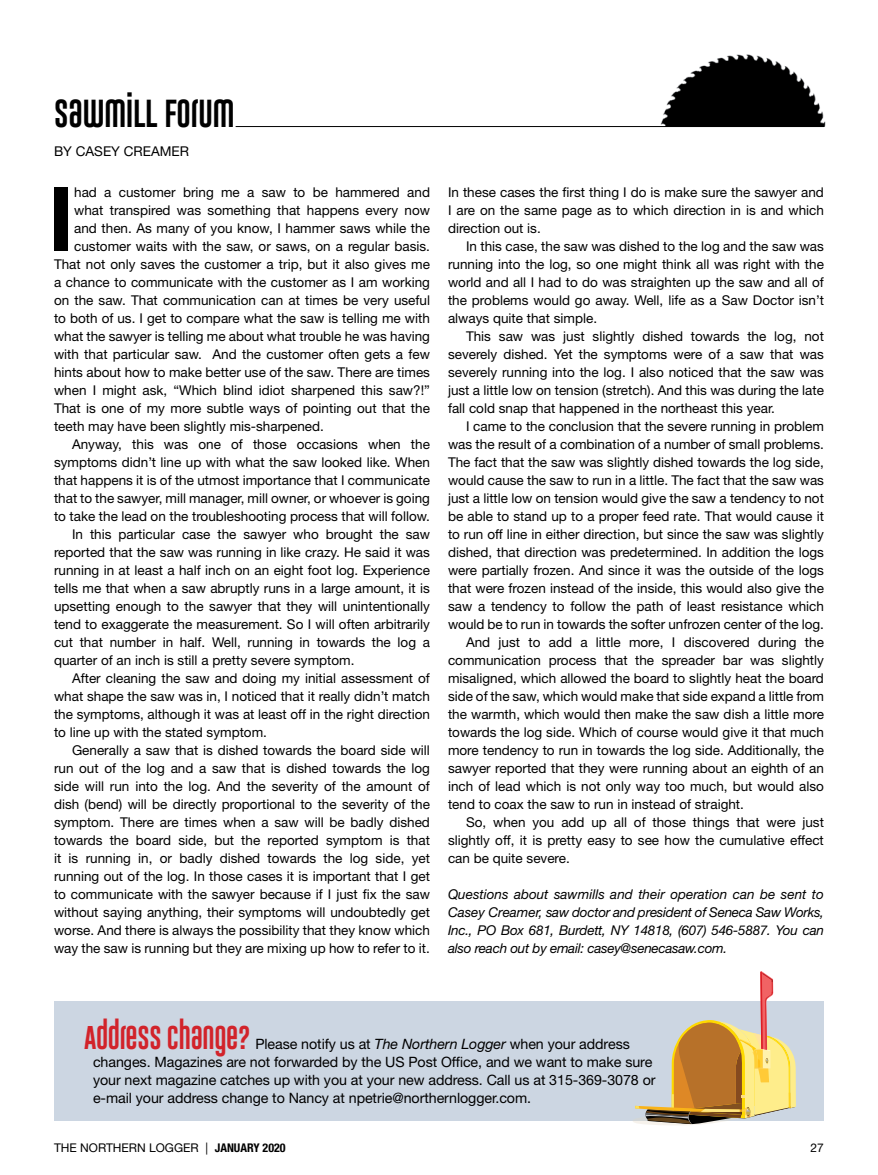
<style>
.page{position:relative;width:878px;height:1175px;background:#fff}
.page>*{position:absolute;margin:0;border:0;box-sizing:border-box;transform-origin:0 0}
.t1{font:700 89.1px "Helvetica Neue LT Std";color:#000}
.t2{font:28.5px "Gobold Uplow";color:#000}
.t3{font:14.25px/18px "Helvetica Neue LT Std";letter-spacing:-.005em;color:#000}
.t4{font:13.5px/18px "Helvetica Neue LT Std";color:#000;text-align:justify}
.t5{font:italic 13.5px/18px "Helvetica Neue LT Std";letter-spacing:-.02em;color:#000;text-align:justify}
.t6{font:12px "Helvetica Neue LT Std";color:#000}
.s1{font-family:"Gobold Uplow";font-size:24px;color:#d2232a}
.s2{font-style:italic}
.s3{font-weight:700;font-stretch:condensed}
</style>
<div class="page">
<div style="left:54px;top:1001px;width:770px;height:119px;background:#ccd6e2"></div>
<svg style="left:630px;top:1120px;width:71px;height:5px"></svg>
<svg style="left:635px;top:971px;width:160px;height:153px"></svg>
<img style="left:660px;top:54px;width:166px;height:73px">
<hr style="left:236px;top:126px;width:588px;height:1px;background:#000">
<h2 class="t2" style="left:54px;top:91px;width:182px">SAWMILL FORUM</h2>
<p class="t4" style="left:54px;top:142px;width:136px">BY CASEY CREAMER</p>
<h1 class="t1" style="left:48px;top:164px;width:28px">I</h1>
<p class="t4" style="left:74px;top:183px;width:357px">had a customer bring me a saw to be hammered and</p>
<p class="t4" style="left:74px;top:201px;width:357px">what transpired was something that happens every now</p>
<p class="t4" style="left:74px;top:219px;width:357px">and then. As many of you know, I hammer saws while the</p>
<p class="t4" style="left:74px;top:237px;width:357px">customer waits with the saw, or saws, on a regular basis.</p>
<p class="t4" style="left:54px;top:255px;width:377px">That not only saves the customer a trip, but it also gives me</p>
<p class="t4" style="left:54px;top:273px;width:377px">a chance to communicate with the customer as I am working</p>
<p class="t4" style="left:54px;top:291px;width:377px">on the saw. That communication can at times be very useful</p>
<p class="t4" style="left:54px;top:309px;width:377px">to both of us. I get to compare what the saw is telling me with</p>
<p class="t4" style="left:54px;top:327px;width:377px">what the sawyer is telling me about what trouble he was having</p>
<p class="t4" style="left:54px;top:345px;width:377px">with that particular saw. And the customer often gets a few</p>
<p class="t4" style="left:54px;top:363px;width:377px">hints about how to make better use of the saw. There are times</p>
<p class="t4" style="left:54px;top:381px;width:377px">when I might ask, “Which blind idiot sharpened this saw?!”</p>
<p class="t4" style="left:54px;top:399px;width:377px">That is one of my more subtle ways of pointing out that the</p>
<p class="t4" style="left:54px;top:417px;width:271px">teeth may have been slightly mis-sharpened.</p>
<p class="t4" style="left:72px;top:435px;width:359px">Anyway, this was one of those occasions when the</p>
<p class="t4" style="left:54px;top:453px;width:377px">symptoms didn’t line up with what the saw looked like. When</p>
<p class="t4" style="left:54px;top:471px;width:377px">that happens it is of the utmost importance that I communicate</p>
<p class="t4" style="left:54px;top:489px;width:377px">that to the sawyer, mill manager, mill owner, or whoever is going</p>
<p class="t4" style="left:54px;top:507px;width:377px">to take the lead on the troubleshooting process that will follow.</p>
<p class="t4" style="left:72px;top:525px;width:359px">In this particular case the sawyer who brought the saw</p>
<p class="t4" style="left:54px;top:543px;width:377px">reported that the saw was running in like crazy. He said it was</p>
<p class="t4" style="left:54px;top:561px;width:377px">running in at least a half inch on an eight foot log. Experience</p>
<p class="t4" style="left:54px;top:579px;width:377px">tells me that when a saw abruptly runs in a large amount, it is</p>
<p class="t4" style="left:54px;top:597px;width:377px">upsetting enough to the sawyer that they will unintentionally</p>
<p class="t4" style="left:54px;top:615px;width:377px">tend to exaggerate the measurement. So I will often arbitrarily</p>
<p class="t4" style="left:54px;top:633px;width:377px">cut that number in half. Well, running in towards the log a</p>
<p class="t4" style="left:54px;top:651px;width:302px">quarter of an inch is still a pretty severe symptom.</p>
<p class="t4" style="left:72px;top:669px;width:359px">After cleaning the saw and doing my initial assessment of</p>
<p class="t4" style="left:54px;top:687px;width:377px">what shape the saw was in, I noticed that it really didn’t match</p>
<p class="t4" style="left:54px;top:705px;width:377px">the symptoms, although it was at least off in the right direction</p>
<p class="t4" style="left:54px;top:723px;width:214px">to line up with the stated symptom.</p>
<p class="t4" style="left:72px;top:741px;width:359px">Generally a saw that is dished towards the board side will</p>
<p class="t4" style="left:54px;top:759px;width:377px">run out of the log and a saw that is dished towards the log</p>
<p class="t4" style="left:54px;top:777px;width:377px">side will run into the log. And the severity of the amount of</p>
<p class="t4" style="left:54px;top:795px;width:377px">dish (bend) will be directly proportional to the severity of the</p>
<p class="t4" style="left:54px;top:813px;width:377px">symptom. There are times when a saw will be badly dished</p>
<p class="t4" style="left:54px;top:831px;width:377px">towards the board side, but the reported symptom is that</p>
<p class="t4" style="left:54px;top:849px;width:377px">it is running in, or badly dished towards the log side, yet</p>
<p class="t4" style="left:54px;top:867px;width:377px">running out of the log. In those cases it is important that I get</p>
<p class="t4" style="left:54px;top:885px;width:377px">to communicate with the sawyer because if I just fix the saw</p>
<p class="t4" style="left:54px;top:903px;width:377px">without saying anything, their symptoms will undoubtedly get</p>
<p class="t4" style="left:54px;top:921px;width:377px">worse. And there is always the possibility that they know which</p>
<p class="t4" style="left:54px;top:939px;width:377px">way the saw is running but they are mixing up how to refer to it.</p>
<p class="t4" style="left:448px;top:183px;width:377px">In these cases the first thing I do is make sure the sawyer and I are on the same page as to which direction in is and which direction out is.</p>
<p class="t4" style="left:448px;top:237px;width:377px;text-indent:18px">In this case, the saw was dished to the log and the saw was running into the log, so one might think all was right with the world and all I had to do was straighten up the saw and all of the problems would go away. Well, life as a Saw Doctor isn’t always quite that simple.</p>
<p class="t4" style="left:448px;top:327px;width:377px;text-indent:18px">This saw was just slightly dished towards the log, not severely dished. Yet the symptoms were of a saw that was severely running into the log. I also noticed that the saw was just a little low on tension (stretch). And this was during the late fall cold snap that happened in the northeast this year.</p>
<p class="t4" style="left:466px;top:417px;width:359px">I came to the conclusion that the severe running in problem</p>
<p class="t4" style="left:448px;top:435px;width:377px">was the result of a combination of a number of small problems.</p>
<p class="t4" style="left:448px;top:453px;width:377px">The fact that the saw was slightly dished towards the log side,</p>
<p class="t4" style="left:448px;top:471px;width:377px">would cause the saw to run in a little. The fact that the saw was</p>
<p class="t4" style="left:448px;top:489px;width:377px">just a little low on tension would give the saw a tendency to not</p>
<p class="t4" style="left:448px;top:507px;width:377px">be able to stand up to a proper feed rate. That would cause it</p>
<p class="t4" style="left:448px;top:525px;width:377px">to run off line in either direction, but since the saw was slightly</p>
<p class="t4" style="left:448px;top:543px;width:377px">dished, that direction was predetermined. In addition the logs</p>
<p class="t4" style="left:448px;top:561px;width:377px">were partially frozen. And since it was the outside of the logs</p>
<p class="t4" style="left:448px;top:579px;width:377px">that were frozen instead of the inside, this would also give the</p>
<p class="t4" style="left:448px;top:597px;width:377px">saw a tendency to follow the path of least resistance which</p>
<p class="t4" style="left:448px;top:615px;width:377px">would be to run in towards the softer unfrozen center of the log.</p>
<p class="t4" style="left:466px;top:633px;width:359px">And just to add a little more, I discovered during the</p>
<p class="t4" style="left:448px;top:651px;width:377px">communication process that the spreader bar was slightly</p>
<p class="t4" style="left:448px;top:669px;width:377px">misaligned, which allowed the board to slightly heat the board</p>
<p class="t4" style="left:448px;top:687px;width:377px">side of the saw, which would make that side expand a little from</p>
<p class="t4" style="left:448px;top:705px;width:377px">the warmth, which would then make the saw dish a little more</p>
<p class="t4" style="left:448px;top:723px;width:377px">towards the log side. Which of course would give it that much</p>
<p class="t4" style="left:448px;top:741px;width:377px">more tendency to run in towards the log side. Additionally, the</p>
<p class="t4" style="left:448px;top:759px;width:377px">sawyer reported that they were running about an eighth of an</p>
<p class="t4" style="left:448px;top:777px;width:377px">inch of lead which is not only way too much, but would also</p>
<p class="t4" style="left:448px;top:795px;width:297px">tend to coax the saw to run in instead of straight.</p>
<p class="t4" style="left:466px;top:813px;width:359px">So, when you add up all of those things that were just</p>
<p class="t4" style="left:448px;top:831px;width:377px">slightly off, it is pretty easy to see how the cumulative effect</p>
<p class="t4" style="left:448px;top:849px;width:123px">can be quite severe.</p>
<p class="t5" style="left:448px;top:885px;width:377px">Questions about sawmills and their operation can be sent to Casey Creamer, saw doctor and president of Seneca Saw Works, Inc., PO Box 681, Burdett, NY 14818, (607) 546-5887. You can also reach out by email: casey@senecasaw.com.</p>
<p class="t3" style="left:93px;top:1034px;width:564px;text-indent:-9px"><span class="s1">ADDRESS CHANGE?</span> Please notify us at <span class="s2">The Northern Logger</span> when your address changes. Magazines are not forwarded by the US Post Office, and we want to make sure your next magazine catches up with you at your new address. Call us at 315-369-3078 or e-mail your address change to Nancy at npetrie@northernlogger.com.</p>
<p class="t6" style="left:54px;top:1140px;width:233px">THE NORTHERN LOGGER | <span class="s3">JANUARY 2020</span></p>
<p class="t6" style="left:810px;top:1140px;width:15px">27</p>
</div>
